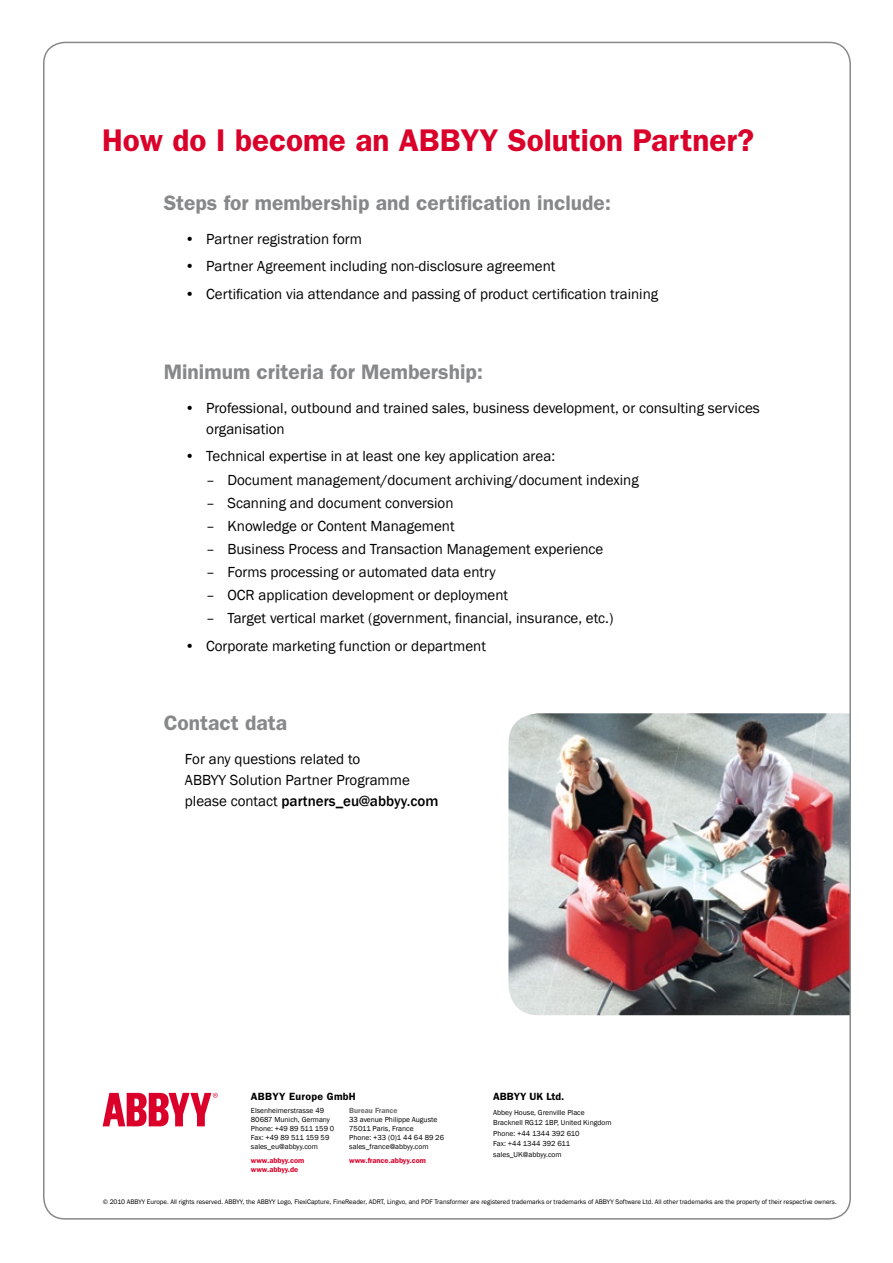
<style>
.page{position:relative;width:893px;height:1263px;background:#fff}
.page>*{position:absolute;margin:0;border:0;box-sizing:border-box;transform-origin:0 0}
.t1{font:600 31.5px "Franklin Gothic";color:#da002a}
.t2{font:600 21px "Franklin Gothic";color:#87888a}
.t3{font:15px/21px "Franklin Gothic";color:#000}
.t4{font:600 10.5px "Franklin Gothic";letter-spacing:.03em;color:#000}
.t5{font:600 10.5px "Franklin Gothic";color:#000}
.t6{font:7.5px/9px "Franklin Gothic";color:#000}
.t7{font:600 7.5px/9px "Franklin Gothic";color:#da002a}
.t8{font:600 7.5px "Franklin Gothic";color:#707173}
.t9{font:6.75px "Franklin Gothic";color:#000}
.s1{font-weight:500}
</style>
<div class="page">
<img style="left:508px;top:713px;width:340px;height:302px">
<svg style="left:103px;top:1093px;width:115px;height:33px"></svg>
<h1 class="t1" style="left:102px;top:122px;width:654px">How do I become an ABBYY Solution Partner?</h1>
<h2 class="t2" style="left:164px;top:191px;width:449px">Steps for membership and certification include:</h2>
<p class="t3" style="left:185px;top:229px;width:179px">• Partner registration form</p>
<p class="t3" style="left:185px;top:256px;width:372px">• Partner Agreement including non-disclosure agreement</p>
<p class="t3" style="left:185px;top:284px;width:475px">• Certification via attendance and passing of product certification training</p>
<h2 class="t2" style="left:164px;top:360px;width:321px">Minimum criteria for Membership:</h2>
<p class="t3" style="left:206px;top:398px;width:555px;text-indent:-21px">• Professional, outbound and trained sales, business development, or consulting services organisation</p>
<p class="t3" style="left:185px;top:446px;width:372px">• Technical expertise in at least one key application area:</p>
<p class="t3" style="left:206px;top:469px;width:434px">– Document management/document archiving/document indexing</p>
<p class="t3" style="left:206px;top:493px;width:249px">– Scanning and document conversion</p>
<p class="t3" style="left:206px;top:516px;width:250px">– Knowledge or Content Management</p>
<p class="t3" style="left:206px;top:539px;width:399px">– Business Process and Transaction Management experience</p>
<p class="t3" style="left:206px;top:562px;width:291px">– Forms processing or automated data entry</p>
<p class="t3" style="left:206px;top:585px;width:303px">– OCR application development or deployment</p>
<p class="t3" style="left:206px;top:608px;width:409px">– Target vertical market (government, financial, insurance, etc.)</p>
<p class="t3" style="left:185px;top:636px;width:303px">• Corporate marketing function or department</p>
<h2 class="t2" style="left:164px;top:710px;width:125px">Contact data</h2>
<p class="t3" style="left:185px;top:749px;width:255px">For any questions related to<br>ABBYY Solution Partner Programme please contact <span class="s1">partners_eu@abbyy.com</span></p>
<p class="t4" style="left:251px;top:1090px;width:107px">ABBYY Europe GmbH</p>
<p class="t6" style="left:251px;top:1106px;width:85px">Elsenheimerstrasse 49<br>80687 Munich, Germany<br>Phone: +49 89 511 159 0<br>Fax: +49 89 511 159 59 sales_eu@abbyy.com</p>
<p class="t7" style="left:251px;top:1155px;width:55px">www.abbyy.com www.abbyy.de</p>
<p class="t8" style="left:349px;top:1106px;width:50px">Bureau France</p>
<p class="t6" style="left:349px;top:1115px;width:96px">33 avenue Philippe Auguste<br>75011 Paris, France<br>Phone: +33 (0)1 44 64 89 26 sales_france@abbyy.com</p>
<p class="t7" style="left:349px;top:1155px;width:78px">www.france.abbyy.com</p>
<p class="t5" style="left:493px;top:1090px;width:73px">ABBYY UK Ltd.</p>
<p class="t6" style="left:493px;top:1107px;width:120px;line-height:10.5px">Abbey House, Grenville Place<br>Bracknell RG12 1BP, United Kingdom<br>Phone: +44 1344 392 610<br>Fax: +44 1344 392 611 sales_UK@abbyy.com</p>
<p class="t9" style="left:103px;top:1198px;width:735px">© 2010 ABBYY Europe. All rights reserved. ABBYY, the ABBYY Logo, FlexiCapture, FineReader, ADRT, Lingvo, and PDF Transformer are registered trademarks or trademarks of ABBYY Software Ltd. All other trademarks are the property of their respective owners.</p>
</div>
